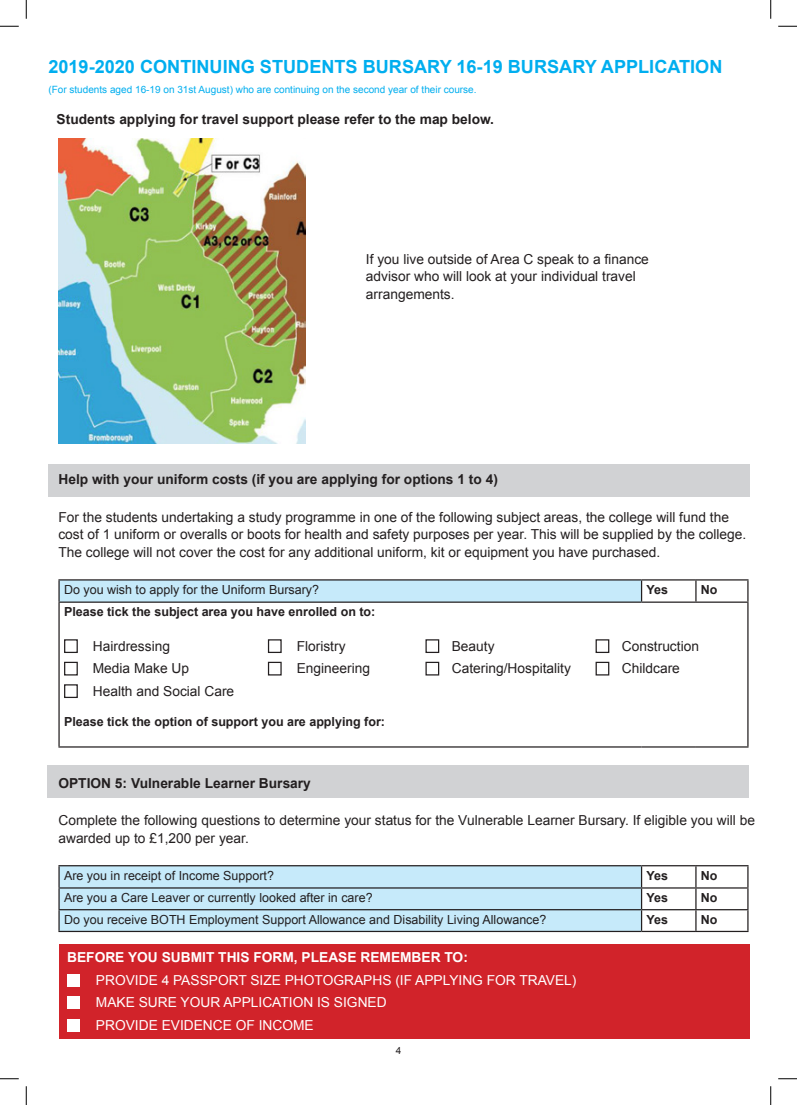
<style>
.page{position:relative;width:797px;height:1105px;background:#fff}
.page>*{position:absolute;margin:0;border:0;box-sizing:border-box;transform-origin:0 0}
.t1{font:700 18.12px "Arial";color:#00aeef}
.t2{font:13.75px/17.5px "Arial";color:#231f20}
.t3{font:700 13.75px "Arial";color:#231f20}
.t4{font:13.75px "Arial";color:#fff}
.t5{font:700 13.75px "Arial";color:#fff}
.t6{font:12.5px "Arial";color:#231f20}
.t7{font:700 12.5px "Arial";color:#231f20}
.t8{font:10px "Arial";color:#00aeef}
.t9{font:10px "Arial";color:#231f20}
</style>
<div class="page">
<div style="left:59px;top:944px;width:691px;height:94px;background:#d1232a"></div>
<div style="left:48px;top:464px;width:702px;height:32px;background:#d1d2d4"></div>
<div style="left:48px;top:766px;width:701px;height:32px;background:#d1d2d4"></div>
<div style="left:59px;top:580px;width:582px;height:22px;background:#c6eafa"></div>
<hr style="left:58px;top:579px;width:583px;height:1px;background:#231f20">
<hr style="left:58px;top:580px;width:2px;height:21px;background:#231f20">
<hr style="left:641px;top:579px;width:55px;height:1px;background:#231f20">
<svg style="left:641px;top:580px;width:1px;height:21px"></svg>
<hr style="left:696px;top:579px;width:52px;height:1px;background:#231f20">
<svg style="left:695px;top:580px;width:1px;height:21px"></svg>
<svg style="left:747px;top:580px;width:1px;height:21px"></svg>
<hr style="left:58px;top:601px;width:583px;height:2px;background:#231f20">
<hr style="left:58px;top:603px;width:2px;height:143px;background:#231f20">
<hr style="left:641px;top:601px;width:55px;height:2px;background:#231f20">
<hr style="left:696px;top:601px;width:52px;height:2px;background:#231f20">
<hr style="left:747px;top:603px;width:1px;height:143px;background:#231f20">
<hr style="left:58px;top:746px;width:583px;height:2px;background:#231f20">
<hr style="left:641px;top:746px;width:55px;height:2px;background:#231f20">
<hr style="left:696px;top:746px;width:52px;height:2px;background:#231f20">
<div style="left:64px;top:639px;width:14px;height:14px;border:1px solid #231f20"></div>
<div style="left:268px;top:639px;width:14px;height:14px;border:1px solid #231f20"></div>
<div style="left:425px;top:639px;width:14px;height:14px;border:1px solid #231f20"></div>
<div style="left:595px;top:639px;width:14px;height:14px;border:1px solid #231f20"></div>
<div style="left:64px;top:662px;width:14px;height:13px;border:1px solid #231f20"></div>
<div style="left:268px;top:662px;width:14px;height:13px;border:1px solid #231f20"></div>
<div style="left:425px;top:662px;width:14px;height:13px;border:1px solid #231f20"></div>
<div style="left:595px;top:662px;width:14px;height:13px;border:1px solid #231f20"></div>
<div style="left:64px;top:684px;width:14px;height:14px;border:1px solid #231f20"></div>
<div style="left:60px;top:866px;width:581px;height:65px;background:#c6eafa"></div>
<hr style="left:58px;top:865px;width:583px;height:1px;background:#231f20">
<hr style="left:58px;top:866px;width:2px;height:21px;background:#231f20">
<hr style="left:641px;top:865px;width:55px;height:1px;background:#231f20">
<hr style="left:696px;top:865px;width:52px;height:1px;background:#231f20">
<hr style="left:58px;top:887px;width:583px;height:1px;background:#231f20">
<hr style="left:58px;top:888px;width:2px;height:21px;background:#231f20">
<hr style="left:641px;top:887px;width:55px;height:1px;background:#231f20">
<hr style="left:696px;top:887px;width:52px;height:1px;background:#231f20">
<hr style="left:58px;top:909px;width:583px;height:1px;background:#231f20">
<hr style="left:58px;top:910px;width:2px;height:21px;background:#231f20">
<hr style="left:641px;top:909px;width:55px;height:1px;background:#231f20">
<svg style="left:641px;top:866px;width:1px;height:65px"></svg>
<hr style="left:696px;top:909px;width:52px;height:1px;background:#231f20">
<svg style="left:695px;top:866px;width:1px;height:65px"></svg>
<svg style="left:747px;top:866px;width:1px;height:65px"></svg>
<hr style="left:58px;top:931px;width:583px;height:1px;background:#231f20">
<hr style="left:641px;top:931px;width:55px;height:1px;background:#231f20">
<hr style="left:696px;top:931px;width:52px;height:1px;background:#231f20">
<div style="left:67px;top:974px;width:13px;height:12px;background:#fff"></div>
<div style="left:67px;top:996px;width:13px;height:13px;background:#fff"></div>
<div style="left:67px;top:1019px;width:13px;height:12px;background:#fff"></div>
<img style="left:58px;top:138px;width:247px;height:305px">
<svg style="left:0;top:25px;width:19px;height:2px"></svg>
<svg style="left:778px;top:25px;width:19px;height:2px"></svg>
<svg style="left:0;top:1078px;width:19px;height:1px"></svg>
<svg style="left:778px;top:1078px;width:19px;height:1px"></svg>
<svg style="left:25px;top:0;width:2px;height:19px"></svg>
<svg style="left:25px;top:1086px;width:2px;height:19px"></svg>
<svg style="left:770px;top:0;width:1px;height:19px"></svg>
<svg style="left:770px;top:1086px;width:1px;height:19px"></svg>
<p class="t1" style="left:48px;top:55px;width:675px">2019-2020 CONTINUING STUDENTS BURSARY 16-19 BURSARY APPLICATION</p>
<p class="t8" style="left:48px;top:83px;width:430px">(For students aged 16-19 on 31st August) who are continuing on the second year of their course.</p>
<p class="t3" style="left:57px;top:110px;width:439px">Students applying for travel support please refer to the map below.</p>
<p class="t2" style="left:366px;top:250px;width:284px">If you live outside of Area C speak to a finance advisor who will look at your individual travel arrangements.</p>
<p class="t3" style="left:58px;top:470px;width:441px">Help with your uniform costs (if you are applying for options 1 to 4)</p>
<p class="t2" style="left:58px;top:508px;width:689px">For the students undertaking a study programme in one of the following subject areas, the college will fund the cost of 1 uniform or overalls or boots for health and safety purposes per year. This will be supplied by the college.</p>
<p class="t2" style="left:58px;top:543px;width:603px">The college will not cover the cost for any additional uniform, kit or equipment you have purchased.</p>
<p class="t6" style="left:64px;top:581px;width:256px">Do you wish to apply for the Uniform Bursary?</p>
<p class="t7" style="left:646px;top:581px;width:23px">Yes</p>
<p class="t7" style="left:701px;top:581px;width:18px">No</p>
<p class="t7" style="left:64px;top:604px;width:313px">Please tick the subject area you have enrolled on to:</p>
<p class="t2" style="left:93px;top:637px;width:79px">Hairdressing</p>
<p class="t2" style="left:297px;top:637px;width:50px">Floristry</p>
<p class="t2" style="left:452px;top:637px;width:44px">Beauty</p>
<p class="t2" style="left:622px;top:637px;width:79px">Construction</p>
<p class="t2" style="left:93px;top:660px;width:98px">Media Make Up</p>
<p class="t2" style="left:297px;top:660px;width:75px">Engineering</p>
<p class="t2" style="left:452px;top:660px;width:121px">Catering/Hospitality</p>
<p class="t2" style="left:622px;top:660px;width:60px">Childcare</p>
<p class="t2" style="left:93px;top:682px;width:143px">Health and Social Care</p>
<p class="t7" style="left:64px;top:713px;width:322px">Please tick the option of support you are applying for:</p>
<p class="t3" style="left:58px;top:774px;width:254px">OPTION 5: Vulnerable Learner Bursary</p>
<p class="t2" style="left:58px;top:812px;width:698px">Complete the following questions to determine your status for the Vulnerable Learner Bursary. If eligible you will be awarded up to £1,200 per year.</p>
<p class="t6" style="left:64px;top:867px;width:211px">Are you in receipt of Income Support?</p>
<p class="t7" style="left:646px;top:867px;width:23px">Yes</p>
<p class="t7" style="left:701px;top:867px;width:18px">No</p>
<p class="t6" style="left:64px;top:889px;width:310px">Are you a Care Leaver or currently looked after in care?</p>
<p class="t7" style="left:646px;top:889px;width:23px">Yes</p>
<p class="t7" style="left:701px;top:889px;width:18px">No</p>
<p class="t6" style="left:64px;top:911px;width:484px">Do you receive BOTH Employment Support Allowance and Disability Living Allowance?</p>
<p class="t7" style="left:646px;top:911px;width:23px">Yes</p>
<p class="t7" style="left:701px;top:911px;width:18px">No</p>
<p class="t5" style="left:67px;top:948px;width:402px">BEFORE YOU SUBMIT THIS FORM, PLEASE REMEMBER TO:</p>
<p class="t4" style="left:96px;top:971px;width:482px">PROVIDE 4 PASSPORT SIZE PHOTOGRAPHS (IF APPLYING FOR TRAVEL)</p>
<p class="t4" style="left:96px;top:993px;width:292px">MAKE SURE YOUR APPLICATION IS SIGNED</p>
<p class="t4" style="left:96px;top:1016px;width:219px">PROVIDE EVIDENCE OF INCOME</p>
<p class="t9" style="left:396px;top:1044px;width:7px">4</p>
</div>
